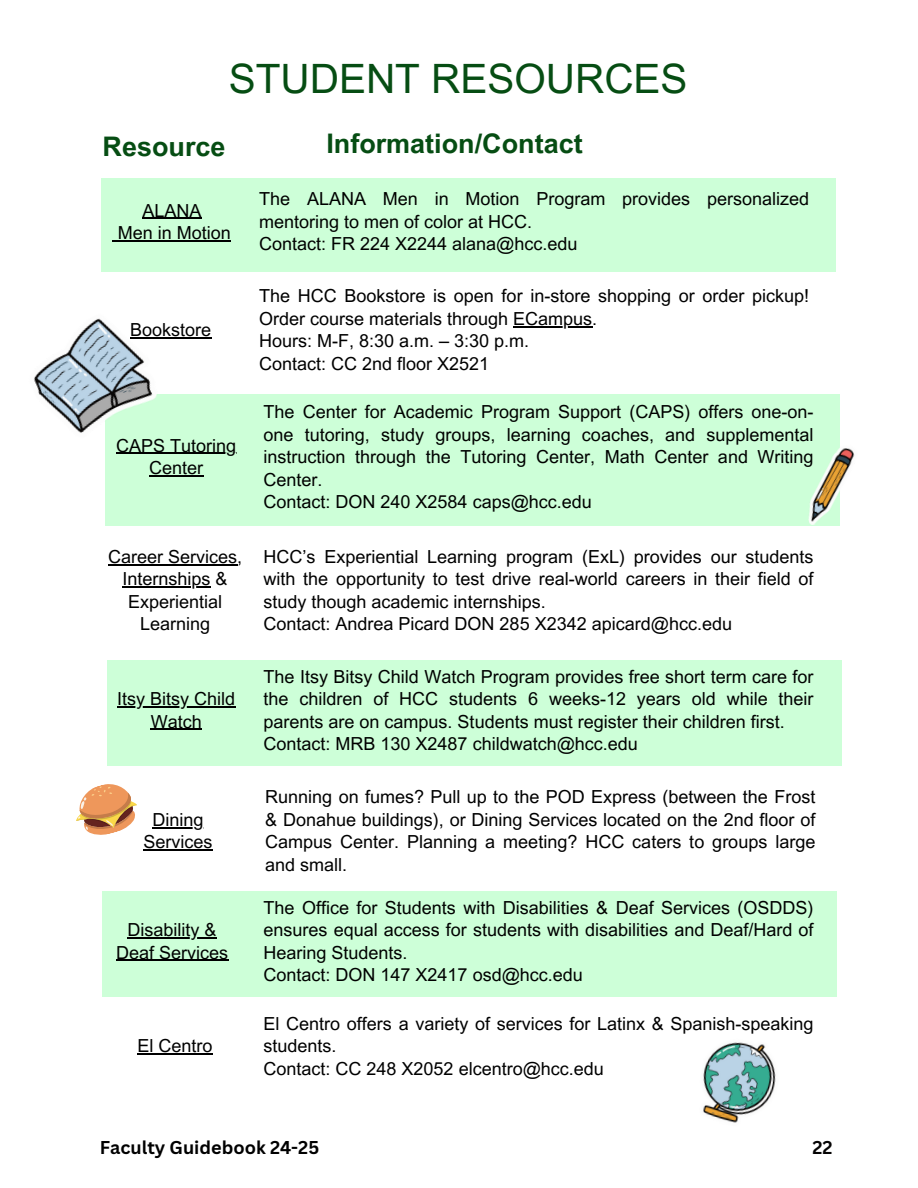
<style>
.page{position:relative;width:918px;height:1188px;background:#fff}
.page>*{position:absolute;margin:0;border:0;box-sizing:border-box;transform-origin:0 0}
.t1{font:40.5px "Arial MT Pro";color:#064d13}
.t2{font:700 27px "Arial MT Pro";color:#064d13}
.t3{font:18px/22.5px "Arial MT Pro";color:#000}
.t4{font:700 18px "Canva Sans";color:#000}
.t5{font:700 18px "Canva Sans";color:#050404}
</style>
<div class="page">
<div style="left:101px;top:178px;width:734px;height:93px;background:#cdffd8"></div>
<hr style="left:142px;top:218px;width:59px;height:1px;background:#000">
<hr style="left:118px;top:240px;width:113px;height:1px;background:#000">
<hr style="left:130px;top:337px;width:81px;height:1px;background:#000">
<hr style="left:513px;top:326px;width:79px;height:1px;background:#000">
<div style="left:106px;top:394px;width:734px;height:132px;background:#cdffd8"></div>
<hr style="left:116px;top:453px;width:120px;height:1px;background:#000">
<hr style="left:149px;top:475px;width:54px;height:1px;background:#000">
<div style="left:103px;top:892px;width:734px;height:105px;background:#cdffd8"></div>
<hr style="left:128px;top:937px;width:89px;height:1px;background:#000">
<hr style="left:116px;top:960px;width:112px;height:1px;background:#000">
<hr style="left:138px;top:1054px;width:75px;height:1px;background:#000">
<div style="left:107px;top:661px;width:735px;height:105px;background:#cdffd8"></div>
<hr style="left:117px;top:706px;width:118px;height:1px;background:#000">
<hr style="left:151px;top:729px;width:51px;height:1px;background:#000">
<img style="left:703px;top:1042px;width:73px;height:81px">
<img style="left:33px;top:318px;width:134px;height:131px">
<img style="left:808px;top:448px;width:47px;height:77px">
<svg style="left:76px;top:784px;width:61px;height:51px"></svg>
<hr style="left:108px;top:564px;width:129px;height:1px;background:#000">
<hr style="left:123px;top:586px;width:88px;height:2px;background:#000">
<hr style="left:153px;top:827px;width:51px;height:1px;background:#000">
<hr style="left:144px;top:850px;width:69px;height:1px;background:#000">
<h1 class="t1" style="left:229px;top:63px;width:460px">STUDENT RESOURCES</h1>
<p class="t2" style="left:103px;top:136px;width:124px">Resource</p>
<h2 class="t2" style="left:326px;top:134px;width:258px">Information/Contact</h2>
<p class="t3" style="left:118px;top:201px;width:115px;text-align:center">ALANA<br>Men in Motion</p>
<p class="t3" style="left:259px;top:190px;width:552px">The ALANA Men in Motion Program provides personalized mentoring to men of color at HCC.<br>Contact: FR 224 X2244 alana@hcc.edu</p>
<p class="t3" style="left:130px;top:321px;width:83px">Bookstore</p>
<p class="t3" style="left:116px;top:436px;width:122px;text-align:center">CAPS Tutoring<br>Center</p>
<p class="t3" style="left:108px;top:548px;width:136px;text-align:center">Career Services,<br>Internships &amp;<br>Experiential<br>Learning</p>
<p class="t3" style="left:117px;top:690px;width:120px;text-align:center">Itsy Bitsy Child<br>Watch</p>
<p class="t3" style="left:144px;top:811px;width:71px;text-align:center">Dining<br>Services</p>
<p class="t3" style="left:116px;top:921px;width:114px;text-align:center">Disability &amp;<br>Deaf Services</p>
<p class="t3" style="left:138px;top:1037px;width:77px">El Centro</p>
<p class="t3" style="left:259px;top:287px;width:552px">The HCC Bookstore is open for in-store shopping or order pickup!<br>Order course materials through ECampus.<br>Hours: M-F, 8:30 a.m. – 3:30 p.m.<br>Contact: CC 2nd floor X2521</p>
<p class="t3" style="left:264px;top:403px;width:552px">The Center for Academic Program Support (CAPS) offers one-on&shy;one tutoring, study groups, learning coaches, and supplemental instruction through the Tutoring Center, Math Center and Writing Center.<br>Contact: DON 240 X2584 caps@hcc.edu</p>
<p class="t3" style="left:264px;top:548px;width:552px">HCC’s Experiential Learning program (ExL) provides our students with the opportunity to test drive real-world careers in their field of study though academic internships.<br>Contact: Andrea Picard DON 285 X2342 apicard@hcc.edu</p>
<p class="t3" style="left:264px;top:668px;width:552px">The Itsy Bitsy Child Watch Program provides free short term care for the children of HCC students 6 weeks-12 years old while their parents are on campus. Students must register their children first.<br>Contact: MRB 130 X2487 childwatch@hcc.edu</p>
<p class="t3" style="left:265px;top:788px;width:552px;text-align:justify">Running on fumes? Pull up to the POD Express (between the Frost &amp; Donahue buildings), or Dining Services located on the 2nd floor of Campus Center. Planning a meeting? HCC caters to groups large and small.</p>
<p class="t3" style="left:264px;top:898px;width:552px">The Office for Students with Disabilities &amp; Deaf Services (OSDDS) ensures equal access for students with disabilities and Deaf/Hard of Hearing Students.<br>Contact: DON 147 X2417 osd@hcc.edu</p>
<p class="t3" style="left:264px;top:1015px;width:552px">El Centro offers a variety of services for Latinx &amp; Spanish-speaking students.</p>
<p class="t3" style="left:264px;top:1060px;width:342px">Contact: CC 248 X2052 elcentro@hcc.edu</p>
<p class="t4" style="left:100px;top:1135px;width:221px">Faculty Guidebook 24-25</p>
<p class="t5" style="left:813px;top:1135px;width:22px">22</p>
</div>
